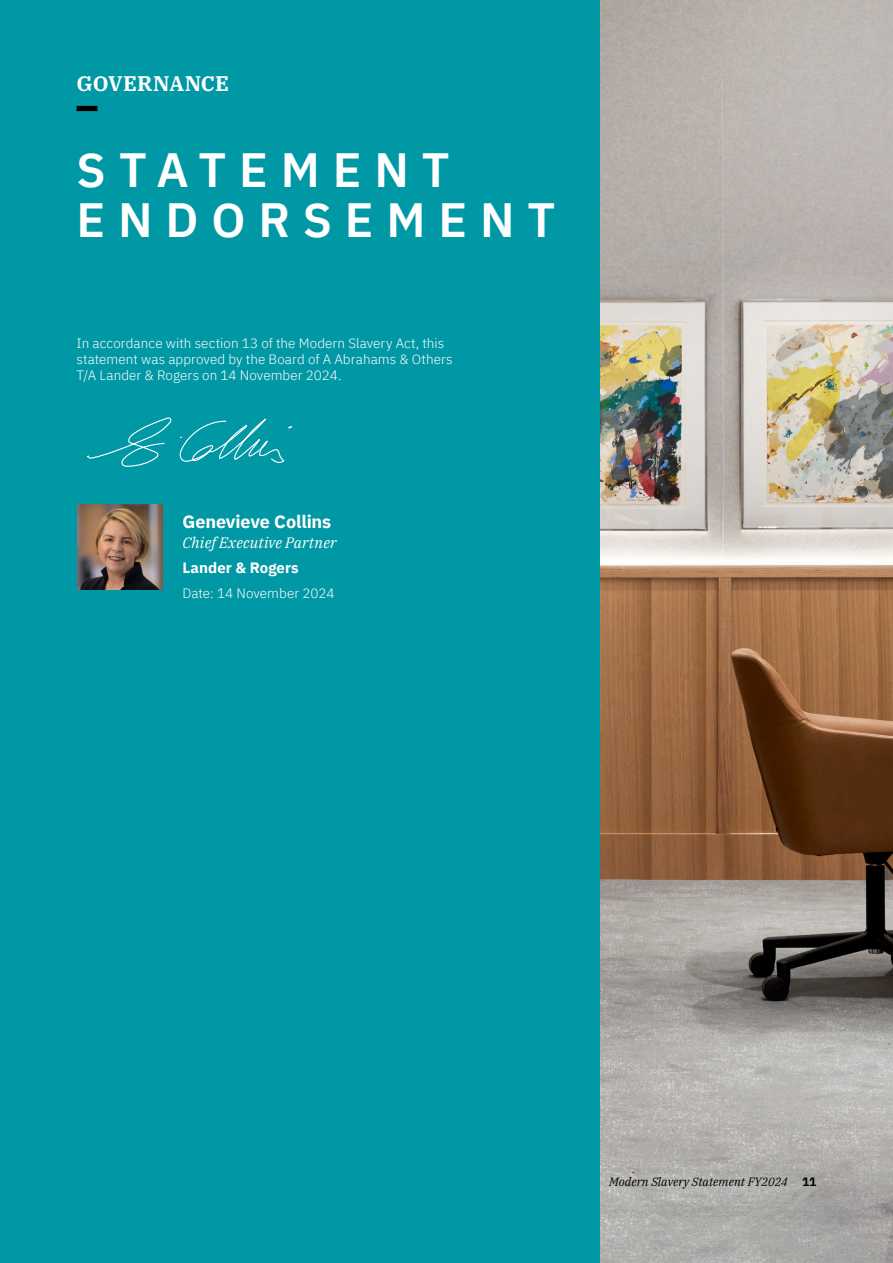
<style>
.page{position:relative;width:893px;height:1263px;background:#0098a4}
.page>*{position:absolute;margin:0;border:0;box-sizing:border-box;transform-origin:0 0}
.t1{font:600 48px/50.4px "IBM Plex Sans";letter-spacing:.265em;color:#fff}
.t2{font:700 21px "IBM Plex Serif";letter-spacing:.005em;color:#fff}
.t3{font:700 18px "IBM Plex Sans";letter-spacing:-.005em;color:#fff}
.t4{font:italic 15px "IBM Plex Serif";letter-spacing:.005em;color:#fff}
.t5{font:700 15px "IBM Plex Sans";letter-spacing:.005em;color:#fff}
.t6{font:300 13.5px/16.5px "IBM Plex Sans";letter-spacing:.005em;color:#fff}
.t7{font:italic 12px "IBM Plex Serif";color:#000}
.s1{font-family:"IBM Plex Sans";font-weight:700;font-style:normal}
</style>
<div class="page">
<img style="left:601px;top:0;width:292px;height:1263px">
<img style="left:77px;top:505px;width:85px;height:85px">
<div style="left:77px;top:106px;width:21px;height:5px;background:#000"></div>
<svg style="left:87px;top:417px;width:85px;height:50px"></svg>
<svg style="left:179px;top:418px;width:113px;height:45px"></svg>
<h2 class="t2" style="left:77px;top:67px;width:154px">GOVERNANCE</h2>
<h1 class="t1" style="left:77px;top:140px;width:480px">STATEMENT<br>ENDORSEMENT</h1>
<p class="t6" style="left:77px;top:333px;width:378px">In accordance with section 13 of the Modern Slavery Act, this statement was approved by the Board of A Abrahams &amp; Others<br>T/A Lander &amp; Rogers on 14 November 2024.</p>
<h3 class="t3" style="left:182px;top:507px;width:150px">Genevieve Collins</h3>
<p class="t4" style="left:182px;top:531px;width:156px">Chief Executive Partner</p>
<p class="t5" style="left:182px;top:556px;width:118px">Lander &amp; Rogers</p>
<p class="t6" style="left:182px;top:584px;width:154px">Date: 14 November 2024</p>
<p class="t7" style="left:609px;top:1173px;width:209px">Modern Slavery Statement FY2024 <span class="s1">11</span></p>
</div>
